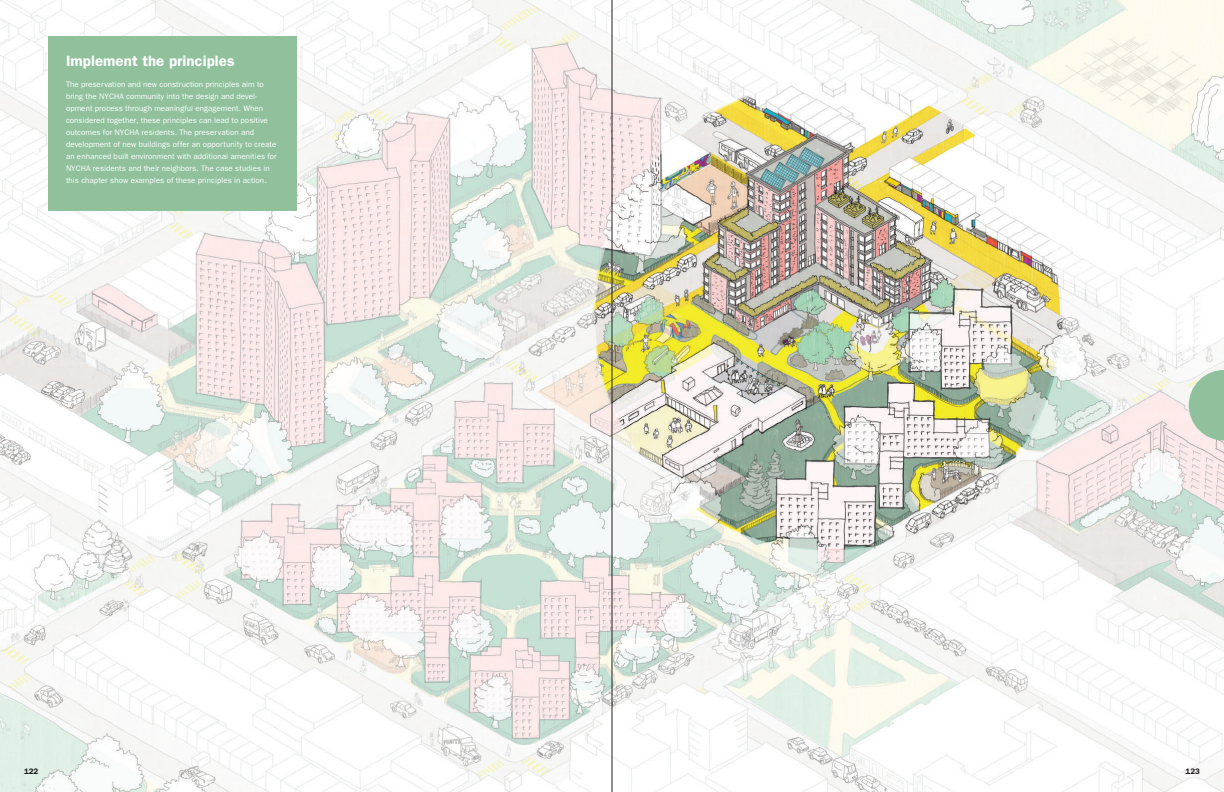
<style>
.page{position:relative;width:1224px;height:792px;background:#fff}
.page>*{position:absolute;margin:0;border:0;box-sizing:border-box;transform-origin:0 0}
.t1{font:600 15px "Franklin Gothic";letter-spacing:.005em;color:#fff}
.t2{font:8px/12px "Franklin Gothic";letter-spacing:.005em;color:#fff}
.t3{font:600 8px "Franklin Gothic";color:#231f20}
</style>
<div class="page">
<img style="left:0;top:0;width:1224px;height:792px">
<div style="left:48px;top:36px;width:249px;height:174px;background:#90c19c"></div>
<svg style="left:1189px;top:370px;width:35px;height:70px"></svg>
<hr style="left:612px;top:0;width:1px;height:792px;background:#231f20">
<h1 class="t1" style="left:66px;top:52px;width:170px">Implement the principles</h1>
<p class="t2" style="left:66px;top:78px;width:212px">The preservation and new construction principles aim to bring the NYCHA community into the design and devel&shy;opment process through meaningful engagement. When considered together, these principles can lead to positive outcomes for NYCHA residents. The preservation and development of new buildings offer an opportunity to create an enhanced built environment with additional amenities for NYCHA residents and their neighbors. The case studies in this chapter show examples of these principles in action.</p>
<p class="t3" style="left:24px;top:767px;width:16px">122</p>
<p class="t3" style="left:1186px;top:767px;width:16px">123</p>
</div>
